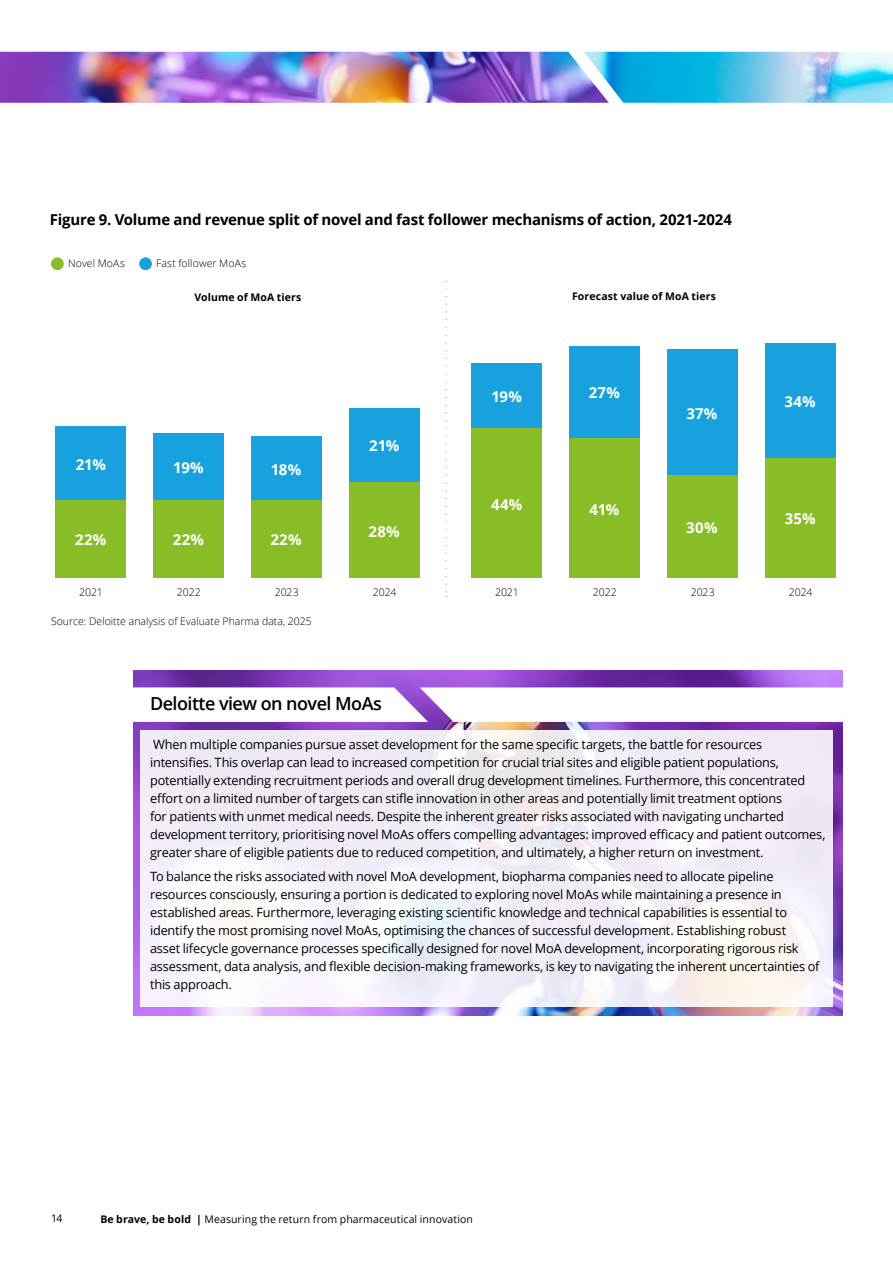
<style>
.page{position:relative;width:893px;height:1263px;background:#fff}
.page>*{position:absolute;margin:0;border:0;box-sizing:border-box;transform-origin:0 0}
.t1{font:600 18px "Open Sans";letter-spacing:-.03em;color:#000}
.t2{font:700 15px "Open Sans";letter-spacing:-.015em;color:#000}
.t3{font:700 15px "Open Sans";letter-spacing:.015em;color:#fff}
.t4{font:12.75px/18px "Open Sans";letter-spacing:-.015em;color:#000}
.t5{font:300 10.5px "Open Sans";color:#000}
.t6{font:10.5px "Open Sans";letter-spacing:.01em;color:#000}
.t7{font:700 10.5px "Open Sans";letter-spacing:.01em;color:#000}
.s1{font-weight:700}
</style>
<div class="page">
<img style="left:0;top:52px;width:584px;height:51px">
<img style="left:584px;top:52px;width:309px;height:51px">
<svg style="left:446px;top:296px;width:1px;height:301px"></svg>
<div style="left:51px;top:257px;width:13px;height:13px;background:#88bd28;border-radius:50%"></div>
<div style="left:139px;top:257px;width:13px;height:13px;background:#18a2dd;border-radius:50%"></div>
<div style="left:56px;top:426px;width:70px;height:74px;background:#18a2dd"></div>
<div style="left:154px;top:433px;width:70px;height:67px;background:#18a2dd"></div>
<div style="left:252px;top:437px;width:70px;height:63px;background:#18a2dd"></div>
<div style="left:349px;top:408px;width:71px;height:74px;background:#18a2dd"></div>
<div style="left:56px;top:500px;width:70px;height:78px;background:#88bd28"></div>
<div style="left:154px;top:500px;width:70px;height:78px;background:#88bd28"></div>
<div style="left:252px;top:500px;width:70px;height:78px;background:#88bd28"></div>
<div style="left:349px;top:482px;width:71px;height:96px;background:#88bd28"></div>
<div style="left:472px;top:363px;width:70px;height:65px;background:#18a2dd"></div>
<div style="left:570px;top:346px;width:70px;height:92px;background:#18a2dd"></div>
<div style="left:667px;top:350px;width:71px;height:126px;background:#18a2dd"></div>
<div style="left:765px;top:343px;width:71px;height:115px;background:#18a2dd"></div>
<div style="left:472px;top:428px;width:70px;height:150px;background:#88bd28"></div>
<div style="left:570px;top:438px;width:70px;height:140px;background:#88bd28"></div>
<div style="left:667px;top:476px;width:71px;height:102px;background:#88bd28"></div>
<div style="left:765px;top:458px;width:71px;height:120px;background:#88bd28"></div>
<img style="left:133px;top:670px;width:709px;height:346px">
<svg style="left:141px;top:730px;width:692px;height:276px;fill:#f3edf8"></svg>
<svg style="left:133px;top:687px;width:710px;height:35px"></svg>
<p class="t2" style="left:50px;top:209px;width:684px">Figure 9. Volume and revenue split of novel and fast follower mechanisms of action, 2021-2024</p>
<p class="t5" style="left:68px;top:256px;width:58px">Novel MoAs</p>
<p class="t5" style="left:156px;top:256px;width:92px">Fast follower MoAs</p>
<p class="t3" style="left:76px;top:453px;width:32px">21%</p>
<p class="t3" style="left:75px;top:529px;width:33px">22%</p>
<p class="t7" style="left:195px;top:290px;width:108px">Volume of MoA tiers</p>
<p class="t7" style="left:572px;top:289px;width:145px">Forecast value of MoA tiers</p>
<p class="t3" style="left:173px;top:457px;width:32px">19%</p>
<p class="t3" style="left:173px;top:529px;width:33px">22%</p>
<p class="t3" style="left:271px;top:459px;width:32px">18%</p>
<p class="t3" style="left:270px;top:529px;width:33px">22%</p>
<p class="t3" style="left:369px;top:434px;width:32px">21%</p>
<p class="t3" style="left:369px;top:520px;width:33px">28%</p>
<p class="t3" style="left:491px;top:386px;width:32px">19%</p>
<p class="t3" style="left:491px;top:494px;width:33px">44%</p>
<p class="t3" style="left:589px;top:382px;width:33px">27%</p>
<p class="t3" style="left:589px;top:499px;width:31px">41%</p>
<p class="t3" style="left:686px;top:403px;width:33px">37%</p>
<p class="t3" style="left:686px;top:517px;width:33px">30%</p>
<p class="t3" style="left:785px;top:391px;width:33px">34%</p>
<p class="t3" style="left:785px;top:508px;width:32px">35%</p>
<p class="t5" style="left:79px;top:585px;width:25px">2021</p>
<p class="t5" style="left:177px;top:585px;width:25px">2022</p>
<p class="t5" style="left:275px;top:585px;width:26px">2023</p>
<p class="t5" style="left:373px;top:585px;width:25px">2024</p>
<p class="t5" style="left:51px;top:614px;width:262px">Source: Deloitte analysis of Evaluate Pharma data, 2025</p>
<p class="t5" style="left:495px;top:585px;width:25px">2021</p>
<p class="t5" style="left:593px;top:585px;width:25px">2022</p>
<p class="t5" style="left:691px;top:585px;width:26px">2023</p>
<p class="t5" style="left:789px;top:585px;width:25px">2024</p>
<h1 class="t1" style="left:150px;top:691px;width:233px">Deloitte view on novel MoAs</h1>
<p class="t4" style="left:150px;top:735px;width:677px">When multiple companies pursue asset development for the same specific targets, the battle for resources<br>intensifies. This overlap can lead to increased competition for crucial trial sites and eligible patient populations, potentially extending recruitment periods and overall drug development timelines. Furthermore, this concentrated effort on a limited number of targets can stifle innovation in other areas and potentially limit treatment options<br>for patients with unmet medical needs. Despite the inherent greater risks associated with navigating uncharted development territory, prioritising novel MoAs offers compelling advantages: improved efficacy and patient outcomes, greater share of eligible patients due to reduced competition, and ultimately, a higher return on investment.</p>
<p class="t4" style="left:150px;top:867px;width:671px">To balance the risks associated with novel MoA development, biopharma companies need to allocate pipeline resources consciously, ensuring a portion is dedicated to exploring novel MoAs while maintaining a presence in established areas. Furthermore, leveraging existing scientific knowledge and technical capabilities is essential to identify the most promising novel MoAs, optimising the chances of successful development. Establishing robust asset lifecycle governance processes specifically designed for novel MoA development, incorporating rigorous risk assessment, data analysis, and flexible decision-making frameworks, is key to navigating the inherent uncertainties of this approach.</p>
<p class="t6" style="left:51px;top:1211px;width:13px">14</p>
<p class="t6" style="left:100px;top:1212px;width:374px"><span class="s1">Be brave, be bold |</span> Measuring the return from pharmaceutical innovation</p>
</div>
